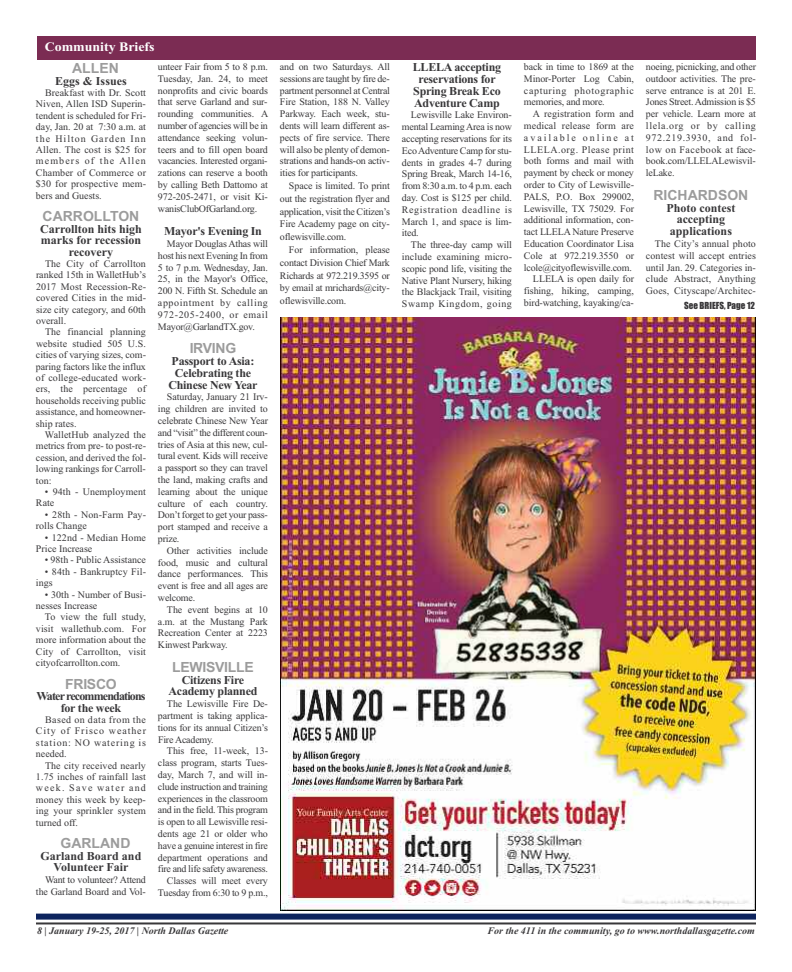
<style>
.page{position:relative;width:792px;height:972px;background:#fff}
.page>*{position:absolute;margin:0;border:0;box-sizing:border-box;transform-origin:0 0}
.t1{font:700 14px "Arial";color:#9c9c9c}
.t2{font:700 14px "Arial";letter-spacing:-.02em;color:#9c9c9c}
.t3{font:700 13px "Times New Roman";color:#fff;scale:1.07 1}
.t4{font:700 12px/11.8px "Times New Roman";letter-spacing:-.02em;color:#39383a;text-align:center}
.t5{font:700 12px/11.4px "Times New Roman";color:#39383a;text-align:center}
.t6{font:700 12px/11.4px "Times New Roman";letter-spacing:-.07em;color:#39383a;text-align:center}
.t7{font:10px/11.8px "Times New Roman";letter-spacing:-.01em;color:#39383a;text-align:justify}
.t8{font:10px/11.4px "Times New Roman";letter-spacing:.01em;color:#39383a}
.t9{font:italic 700 10px "Times New Roman";color:#39383a}
.t10{font:9px "Impact";color:#39383a}
</style>
<div class="page">
<img style="left:281px;top:317px;width:474px;height:593px">
<div style="left:37px;top:36px;width:719px;height:24px;background:#7b2c53"></div>
<hr style="left:36px;top:922px;width:720px;height:2px;background:#39383a">
<div style="left:36px;top:914px;width:720px;height:6px;background:#0d245e"></div>
<h2 class="t3" style="left:45px;top:39px;width:104px">Community Briefs</h2>
<h1 class="t1" style="left:72px;top:60px;width:48px">ALLEN</h1>
<p class="t5" style="left:55px;top:75px;width:73px">Eggs &amp; Issues</p>
<p class="t7" style="left:36px;top:87px;width:112px;line-height:11.4px;text-indent:9px">Breakfast with Dr. Scott Niven, Allen ISD Superin&shy;tendent is scheduled for Fri&shy;day, Jan. 20 at 7:30 a.m. at the Hilton Garden Inn Allen. The cost is $25 for members of the Allen Chamber of Commerce or $30 for prospective mem&shy;bers and Guests.</p>
<h1 class="t1" style="left:43px;top:208px;width:98px">CARROLLTON</h1>
<p class="t5" style="left:40px;top:223px;width:103px">Carrollton hits high marks for recession recovery</p>
<p class="t7" style="left:36px;top:258px;width:111px;line-height:11.4px;text-indent:9px">The City of Carrollton ranked 15th in WalletHub’s 2017 Most Recession-Re&shy;covered Cities in the mid&shy;size city category, and 60th overall.</p>
<p class="t7" style="left:36px;top:326px;width:111px;line-height:11.4px;text-indent:9px">The financial planning website studied 505 U.S. cities of varying sizes, com&shy;paring factors like the influx of college-educated work&shy;ers, the percentage of households receiving public assistance, and homeowner&shy;ship rates.</p>
<p class="t7" style="left:36px;top:429px;width:112px;line-height:11.4px;text-indent:9px">WalletHub analyzed the metrics from pre- to post-re&shy;cession, and derived the fol&shy;lowing rankings for Carroll&shy;ton:</p>
<p class="t8" style="left:36px;top:486px;width:112px;text-indent:9px">• 94th - Unemployment<br>Rate</p>
<p class="t8" style="left:36px;top:509px;width:111px;text-indent:9px">• 28th - Non-Farm Pay&shy;rolls Change</p>
<p class="t8" style="left:36px;top:531px;width:112px;text-indent:9px">• 122nd - Median Home<br>Price Increase</p>
<p class="t7" style="left:45px;top:554px;width:103px">• 98th - Public Assistance</p>
<p class="t8" style="left:36px;top:566px;width:111px;text-indent:9px">• 84th - Bankruptcy Fil&shy;ings</p>
<p class="t7" style="left:36px;top:588px;width:111px;line-height:11.4px;text-indent:9px">• 30th - Number of Busi&shy;nesses Increase</p>
<p class="t7" style="left:36px;top:611px;width:112px;line-height:11.4px;text-indent:9px">To view the full study, visit wallethub.com. For more information about the City of Carrollton, visit cityofcarrollton.com.</p>
<h1 class="t1" style="left:65px;top:676px;width:53px">FRISCO</h1>
<p class="t6" style="left:36px;top:690px;width:111px">Water recommendations for the week</p>
<p class="t7" style="left:36px;top:714px;width:112px;line-height:11.4px;text-indent:9px">Based on data from the City of Frisco weather station: NO watering is needed.</p>
<p class="t7" style="left:36px;top:759px;width:112px;line-height:11.4px;text-indent:9px">The city received nearly 1.75 inches of rainfall last week. Save water and money this week by keep&shy;ing your sprinkler system turned off.</p>
<h1 class="t1" style="left:61px;top:835px;width:71px">GARLAND</h1>
<p class="t5" style="left:41px;top:850px;width:102px">Garland Board and<br>Volunteer Fair</p>
<p class="t7" style="left:36px;top:874px;width:111px;text-align:right">Want to volunteer? Attend the Garland Board and Vol-</p>
<p class="t7" style="left:158px;top:61px;width:112px">unteer Fair from 5 to 8 p.m.<br>Tuesday, Jan. 24, to meet nonprofits and civic boards that serve Garland and sur&shy;rounding communities. A number of agencies will be in attendance seeking volun&shy;teers and to fill open board vacancies. Interested organi&shy;zations can reserve a booth by calling Beth Dattomo at 972-205-2471, or visit Ki&shy;wanisClubOfGarland.org.</p>
<p class="t4" style="left:164px;top:225px;width:99px">Mayor's Evening In</p>
<p class="t7" style="left:158px;top:238px;width:112px;text-indent:9px">Mayor Douglas Athas will host his next Evening In from 5 to 7 p.m. Wednesday, Jan.<br>25, in the Mayor's Office, 200 N. Fifth St. Schedule an appointment by calling 972-205-2400, or email Mayor@GarlandTX.gov.</p>
<h1 class="t1" style="left:190px;top:340px;width:48px">IRVING</h1>
<p class="t4" style="left:168px;top:355px;width:91px">Passport to Asia:<br>Celebrating the<br>Chinese New Year</p>
<p class="t7" style="left:158px;top:391px;width:112px;text-indent:9px">Saturday, January 21 Irv&shy;ing children are invited to celebrate Chinese New Year and “visit” the different coun&shy;tries of Asia at this new, cul&shy;tural event. Kids will receive a passport so they can travel the land, making crafts and learning about the unique culture of each country.<br>Don’t forget to get your pass&shy;port stamped and receive a prize.</p>
<p class="t7" style="left:158px;top:544px;width:112px;text-indent:9px">Other activities include food, music and cultural dance performances. This event is free and all ages are welcome.</p>
<p class="t7" style="left:158px;top:603px;width:111px;text-indent:9px">The event begins at 10 a.m. at the Mustang Park Recreation Center at 2223<br>Kinwest Parkway.</p>
<h1 class="t2" style="left:172px;top:659px;width:83px">LEWISVILLE</h1>
<p class="t4" style="left:169px;top:674px;width:90px">Citizens Fire<br>Academy planned</p>
<p class="t7" style="left:158px;top:698px;width:111px;text-indent:9px">The Lewisville Fire De&shy;partment is taking applica&shy;tions for its annual Citizen’s Fire Academy.</p>
<p class="t7" style="left:158px;top:745px;width:112px;text-align:right">This free, 11-week, 13- class program, starts Tues&shy;day, March 7, and will in&shy;clude instruction and training experiences in the classroom and in the field. This program is open to all Lewisville resi&shy;dents age 21 or older who have a genuine interest in fire department operations and fire and life safety awareness.<br>Classes will meet every<br>Tuesday from 6:30 to 9 p.m.,</p>
<p class="t7" style="left:280px;top:61px;width:112px">and on two Saturdays. All sessions are taught by fire de&shy;partment personnel at Central Fire Station, 188 N. Valley Parkway. Each week, stu&shy;dents will learn different as&shy;pects of fire service. There will also be plenty of demon&shy;strations and hands-on activ&shy;ities for participants.</p>
<p class="t7" style="left:280px;top:179px;width:112px;line-height:12.8px;text-indent:9px">Space is limited. To print out the registration flyer and application, visit the Citizen’s Fire Academy page on city&shy;oflewisville.com.</p>
<p class="t7" style="left:280px;top:243px;width:112px;line-height:12.8px;text-indent:9px">For information, please contact Division Chief Mark Richards at 972.219.3595 or by email at mrichards@city&shy;oflewisville.com.</p>
<p class="t9" style="left:37px;top:925px;width:193px">8 | January 19-25, 2017 | North Dallas Gazette</p>
<p class="t4" style="left:413px;top:61px;width:90px">LLELA accepting reservations for<br>Spring Break Eco<br>Adventure Camp</p>
<p class="t7" style="left:402px;top:109px;width:112px;text-indent:9px">Lewisville Lake Environ&shy;mental LearningArea is now accepting reservations for its EcoAdventure Camp for stu&shy;dents in grades 4-7 during Spring Break, March 14-16, from 8:30 a.m. to 4 p.m. each day. Cost is $125 per child.<br>Registration deadline is March 1, and space is lim&shy;ited.</p>
<p class="t7" style="left:402px;top:239px;width:112px;text-indent:9px">The three-day camp will include examining micro&shy;scopic pond life, visiting the Native Plant Nursery, hiking the Blackjack Trail, visiting Swamp Kingdom, going</p>
<p class="t7" style="left:524px;top:61px;width:112px">back in time to 1869 at the Minor-Porter Log Cabin, capturing photographic memories, and more.</p>
<p class="t7" style="left:524px;top:108px;width:112px;text-align:right">A registration form and medical release form are available online at<br>LLELA.org. Please print both forms and mail with payment by check or money order to City of Lewisville-<br>PALS, P.O. Box 299002,<br>Lewisville, TX 75029. For additional information, con&shy;tact LLELA Nature Preserve<br>Education Coordinator Lisa<br>Cole at 972.219.3550 or lcole@cityoflewisville.com.<br>LLELA is open daily for fishing, hiking, camping, bird-watching, kayaking/ca-</p>
<p class="t7" style="left:646px;top:61px;width:112px">noeing, picnicking, and other outdoor activities. The pre&shy;serve entrance is at 201 E.<br>Jones Street.Admission is $5 per vehicle. Learn more at llela.org or by calling 972.219.3930, and fol&shy;low on Facebook at face&shy;book.com/LLELALewisvil&shy;leLake.</p>
<h1 class="t1" style="left:654px;top:187px;width:96px">RICHARDSON</h1>
<p class="t5" style="left:667px;top:202px;width:70px;line-height:11.8px">Photo contest accepting applications</p>
<p class="t7" style="left:646px;top:238px;width:111px;text-indent:9px">The City’s annual photo contest will accept entries until Jan. 29. Categories in&shy;clude Abstract, Anything Goes, Cityscape/Architec-</p>
<p class="t10" style="left:684px;top:300px;width:72px">See BRIEFS, Page 12</p>
<p class="t9" style="left:488px;top:925px;width:269px">For the 411 in the community, go to www.northdallasgazette.com</p>
</div>
